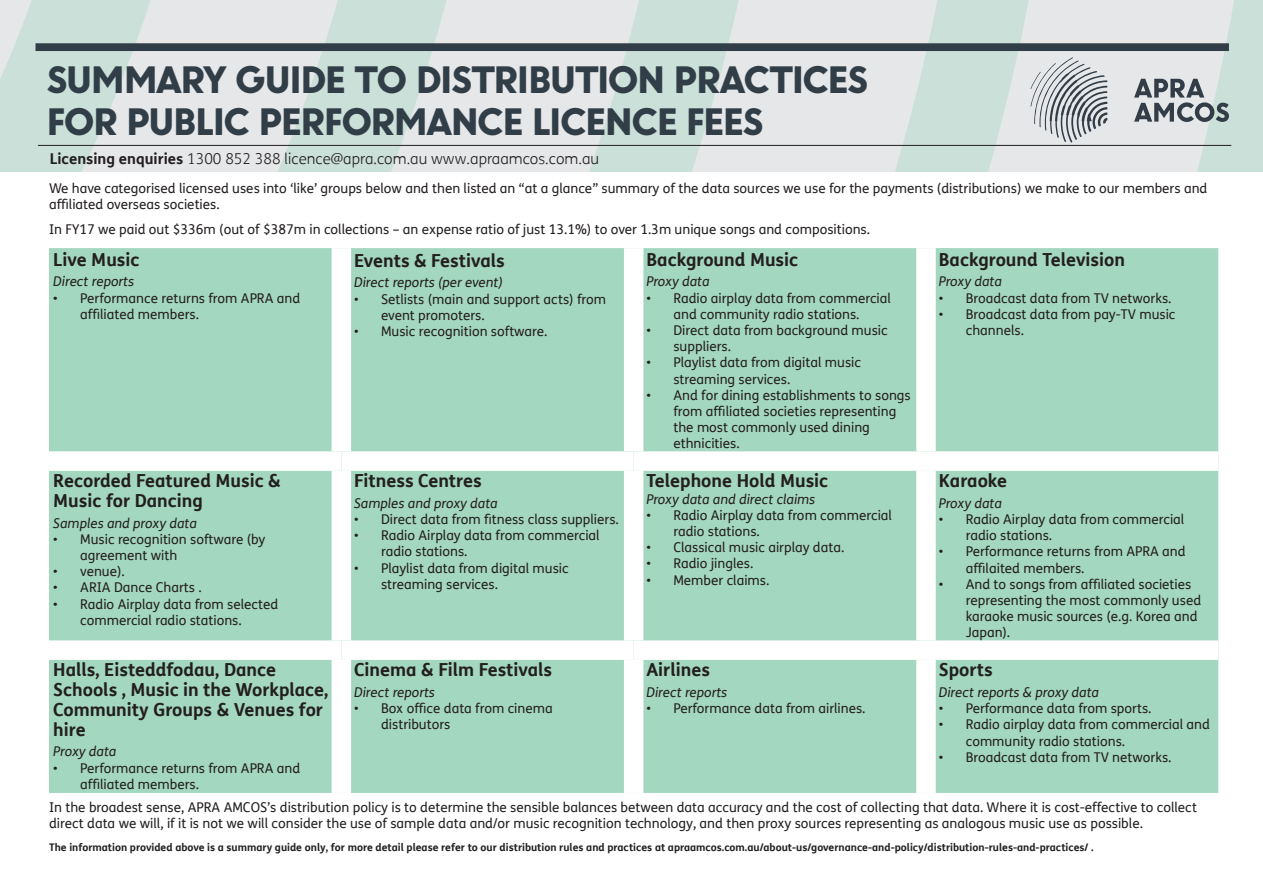
<style>
.page{position:relative;width:1263px;height:893px;background:#fff}
.page>*{position:absolute;margin:0;border:0;box-sizing:border-box;transform-origin:0 0}
.No_Spacing{font:900 34.5px/41.4px "U8";color:#313e48}
.t1{font:700 18px/19.8px "FS Me";color:#231f20}
.t2{font:300 15px "FS Me";color:#231f20}
.t3{font:13.5px/16.2px "FS Me";color:#231f20}
.t4{font:italic 13.5px "FS Me";color:#231f20}
.t5{font:700 10.5px "FS Me";color:#231f20}
.s1{font-weight:700}
</style>
<div class="page">
<svg style="left:0;top:0;width:1263px;height:172px;background:#dbe4e2"></svg>
<hr style="left:38px;top:145px;width:1193px;height:1px;background:#231f20">
<div style="left:36px;top:43px;width:1193px;height:8px;background:#313e48"></div>
<svg style="left:1134px;top:79px;width:95px;height:43px;background:#9aa2a6"></svg>
<svg style="left:1030px;top:57px;width:77px;height:86px;background:#bcbfc3"></svg>
<div style="left:49px;top:248px;width:1169px;height:545px;background:#a4d7bf"></div>
<div style="left:332px;top:248px;width:19px;height:203px;background:#fff"></div>
<div style="left:624px;top:248px;width:19px;height:203px;background:#fff"></div>
<div style="left:916px;top:248px;width:20px;height:203px;background:#fff"></div>
<div style="left:49px;top:451px;width:292px;height:20px;background:#fff"></div>
<div style="left:341px;top:451px;width:293px;height:20px;background:#fff"></div>
<div style="left:332px;top:471px;width:19px;height:169px;background:#fff"></div>
<div style="left:634px;top:451px;width:292px;height:20px;background:#fff"></div>
<div style="left:624px;top:471px;width:19px;height:169px;background:#fff"></div>
<div style="left:926px;top:451px;width:292px;height:20px;background:#fff"></div>
<div style="left:916px;top:471px;width:20px;height:169px;background:#fff"></div>
<div style="left:49px;top:640px;width:292px;height:20px;background:#fff"></div>
<div style="left:341px;top:640px;width:293px;height:20px;background:#fff"></div>
<div style="left:332px;top:660px;width:19px;height:133px;background:#fff"></div>
<div style="left:634px;top:640px;width:292px;height:20px;background:#fff"></div>
<div style="left:624px;top:660px;width:19px;height:133px;background:#fff"></div>
<div style="left:926px;top:640px;width:292px;height:20px;background:#fff"></div>
<div style="left:916px;top:660px;width:20px;height:133px;background:#fff"></div>
<p class="No_Spacing" style="left:47px;top:57px;width:822px">SUMMARY GUIDE TO DISTRIBUTION PRACTICES<br>FOR PUBLIC PERFORMANCE LICENCE FEES</p>
<p class="t2" style="left:50px;top:148px;width:551px"><span class="s1">Licensing enquiries</span> 1300 852 388 licence@apra.com.au www.apraamcos.com.au</p>
<p class="t3" style="left:49px;top:180px;width:1160px">We have categorised licensed uses into ‘like’ groups below and then listed an “at a glance” summary of the data sources we use for the payments (distributions) we make to our members and affiliated overseas societies.</p>
<p class="t3" style="left:49px;top:221px;width:822px">In FY17 we paid out $336m (out of $387m in collections – an expense ratio of just 13.1%) to over 1.3m unique songs and compositions.</p>
<p class="t1" style="left:53px;top:249px;width:88px">Live Music</p>
<p class="t4" style="left:53px;top:272px;width:82px">Direct reports</p>
<p class="t3" style="left:80px;top:289px;width:221px;text-indent:-27px">• Performance returns from APRA and affiliated members.</p>
<p class="t1" style="left:646px;top:249px;width:153px">Background Music</p>
<p class="t4" style="left:646px;top:272px;width:65px">Proxy data</p>
<p class="t3" style="left:646px;top:289px;width:246px;text-align:center">• Radio airplay data from commercial and community radio stations.</p>
<p class="t3" style="left:673px;top:322px;width:216px;text-indent:-27px">• Direct data from background music suppliers.</p>
<p class="t3" style="left:673px;top:354px;width:189px;text-indent:-27px">• Playlist data from digital music streaming services.</p>
<p class="t3" style="left:673px;top:387px;width:239px;text-indent:-27px">• And for dining establishments to songs from affiliated societies representing the most commonly used dining ethnicities.</p>
<p class="t1" style="left:939px;top:249px;width:188px">Background Television</p>
<p class="t4" style="left:939px;top:272px;width:65px">Proxy data</p>
<p class="t3" style="left:939px;top:289px;width:234px">• Broadcast data from TV networks.</p>
<p class="t3" style="left:966px;top:306px;width:211px;text-indent:-27px">• Broadcast data from pay-TV music channels.</p>
<p class="t1" style="left:354px;top:250px;width:152px">Events &amp; Festivals</p>
<p class="t4" style="left:354px;top:273px;width:150px">Direct reports (per event)</p>
<p class="t3" style="left:381px;top:291px;width:226px;text-indent:-27px">• Setlists (main and support acts) from event promoters.</p>
<p class="t3" style="left:354px;top:323px;width:195px">• Music recognition software.</p>
<p class="t1" style="left:53px;top:470px;width:229px">Recorded Featured Music &amp;<br>Music for Dancing</p>
<p class="t4" style="left:53px;top:513px;width:145px">Samples and proxy data</p>
<p class="t3" style="left:80px;top:531px;width:187px;text-indent:-27px">• Music recognition software (by agreement with</p>
<p class="t3" style="left:53px;top:563px;width:73px">• venue).</p>
<p class="t3" style="left:53px;top:579px;width:150px">• ARIA Dance Charts .</p>
<p class="t3" style="left:80px;top:595px;width:200px;text-indent:-27px">• Radio Airplay data from selected commercial radio stations.</p>
<p class="t1" style="left:354px;top:470px;width:129px">Fitness Centres</p>
<p class="t4" style="left:354px;top:494px;width:145px">Samples and proxy data</p>
<p class="t3" style="left:354px;top:511px;width:266px">• Direct data from fitness class suppliers.</p>
<p class="t3" style="left:381px;top:527px;width:220px;text-indent:-27px">• Radio Airplay data from commercial radio stations.</p>
<p class="t3" style="left:381px;top:559px;width:189px;text-indent:-27px">• Playlist data from digital music streaming services.</p>
<p class="t1" style="left:646px;top:470px;width:183px">Telephone Hold Music</p>
<p class="t4" style="left:646px;top:489px;width:170px">Proxy data and direct claims</p>
<p class="t3" style="left:673px;top:507px;width:220px;text-indent:-27px">• Radio Airplay data from commercial radio stations.</p>
<p class="t3" style="left:646px;top:539px;width:199px">• Classical music airplay data.</p>
<p class="t3" style="left:646px;top:555px;width:108px">• Radio jingles.</p>
<p class="t3" style="left:646px;top:571px;width:124px">• Member claims.</p>
<p class="t1" style="left:939px;top:470px;width:70px">Karaoke</p>
<p class="t4" style="left:939px;top:494px;width:65px">Proxy data</p>
<p class="t3" style="left:966px;top:511px;width:220px;text-indent:-27px">• Radio Airplay data from commercial radio stations.</p>
<p class="t3" style="left:966px;top:543px;width:221px;text-indent:-27px">• Performance returns from APRA and affilaited members.</p>
<p class="t3" style="left:966px;top:576px;width:237px;text-indent:-27px">• And to songs from affiliated societies representing the most commonly used karaoke music sources (e.g. Korea and<br>Japan).</p>
<p class="t1" style="left:53px;top:659px;width:277px">Halls, Eisteddfodau, Dance<br>Schools , Music in the Workplace,<br>Community Groups &amp; Venues for hire</p>
<p class="t4" style="left:53px;top:742px;width:65px">Proxy data</p>
<p class="t3" style="left:80px;top:759px;width:221px;text-indent:-27px">• Performance returns from APRA and affiliated members.</p>
<p class="t1" style="left:354px;top:659px;width:200px">Cinema &amp; Film Festivals</p>
<p class="t4" style="left:354px;top:683px;width:82px">Direct reports</p>
<p class="t3" style="left:381px;top:700px;width:173px;text-indent:-27px">• Box office data from cinema distributors</p>
<p class="t1" style="left:646px;top:659px;width:65px">Airlines</p>
<p class="t4" style="left:646px;top:683px;width:82px">Direct reports</p>
<p class="t3" style="left:646px;top:700px;width:221px">• Performance data from airlines.</p>
<p class="t1" style="left:939px;top:659px;width:55px">Sports</p>
<p class="t4" style="left:939px;top:683px;width:162px">Direct reports &amp; proxy data</p>
<p class="t3" style="left:939px;top:700px;width:214px">• Performance data from sports.</p>
<p class="t3" style="left:966px;top:716px;width:246px;text-indent:-27px">• Radio airplay data from commercial and community radio stations.</p>
<p class="t3" style="left:939px;top:749px;width:234px">• Broadcast data from TV networks.</p>
<p class="t3" style="left:49px;top:798px;width:1149px">In the broadest sense, APRA AMCOS’s distribution policy is to determine the sensible balances between data accuracy and the cost of collecting that data. Where it is cost-effective to collect direct data we will, if it is not we will consider the use of sample data and/or music recognition technology, and then proxy sources representing as analogous music use as possible.</p>
<p class="t5" style="left:49px;top:839px;width:1046px">The information provided above is a summary guide only, for more detail please refer to our distribution rules and practices at apraamcos.com.au/about-us/governance-and-policy/distribution-rules-and-practices/ .</p>
</div>
